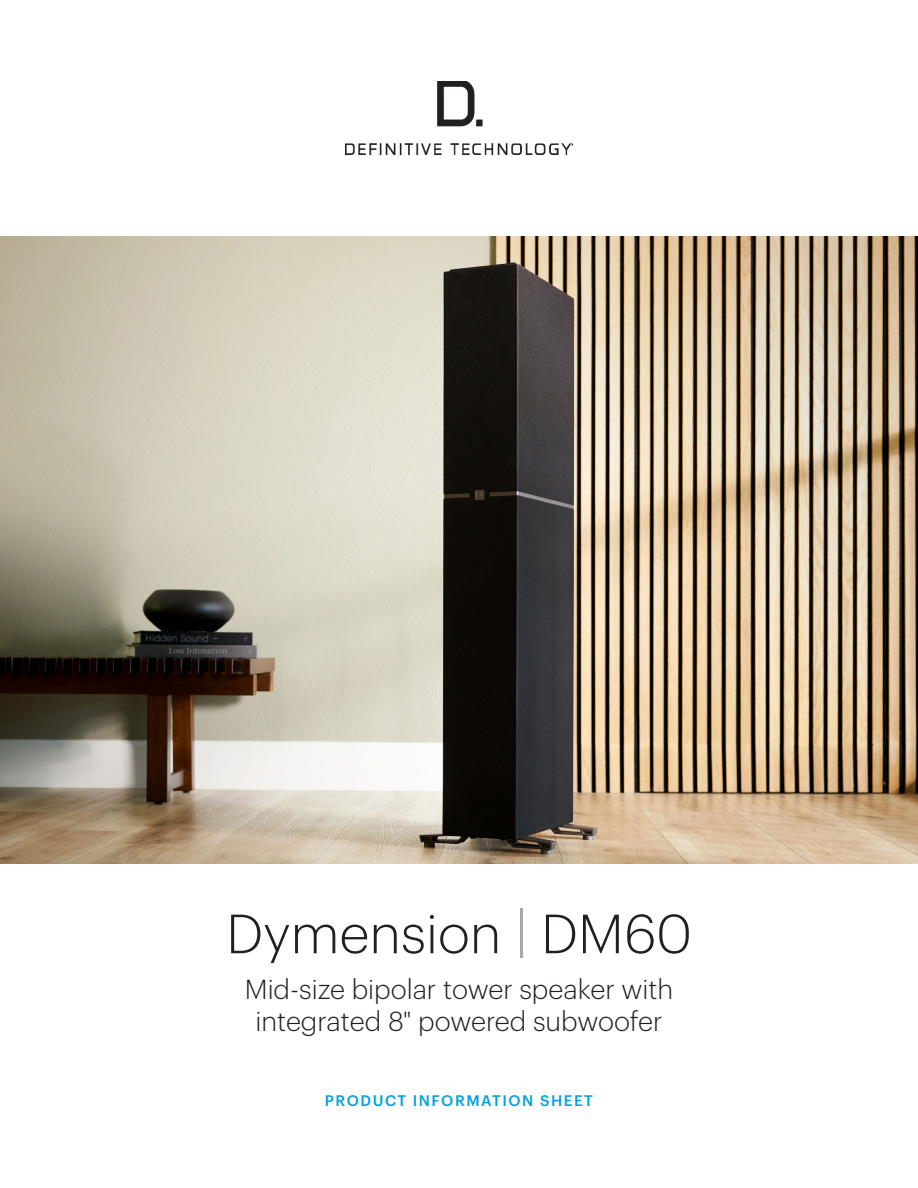
<style>
.page{position:relative;width:918px;height:1188px;background:#fff}
.page>*{position:absolute;margin:0;border:0;box-sizing:border-box;transform-origin:0 0}
.t1{font:300 54px "Graphik";color:#231f20}
.t2{font:300 27px/32.4px "Graphik";color:#231f20;text-align:center}
.t3{font:500 15px "Graphik";letter-spacing:.1em;color:#00a1e0}
.s1{color:#a6a8ab}
</style>
<div class="page">
<img style="left:345px;top:81px;width:228px;height:74px">
<img style="left:0;top:236px;width:918px;height:628px">
<p class="t1" style="left:226px;top:894px;width:467px">Dymension <span class="s1">|</span> DM60</p>
<p class="t2" style="left:245px;top:971px;width:430px">Mid-size bipolar tower speaker with integrated 8" powered subwoofer</p>
<p class="t3" style="left:325px;top:1089px;width:270px">PRODUCT INFORMATION SHEET</p>
</div>
